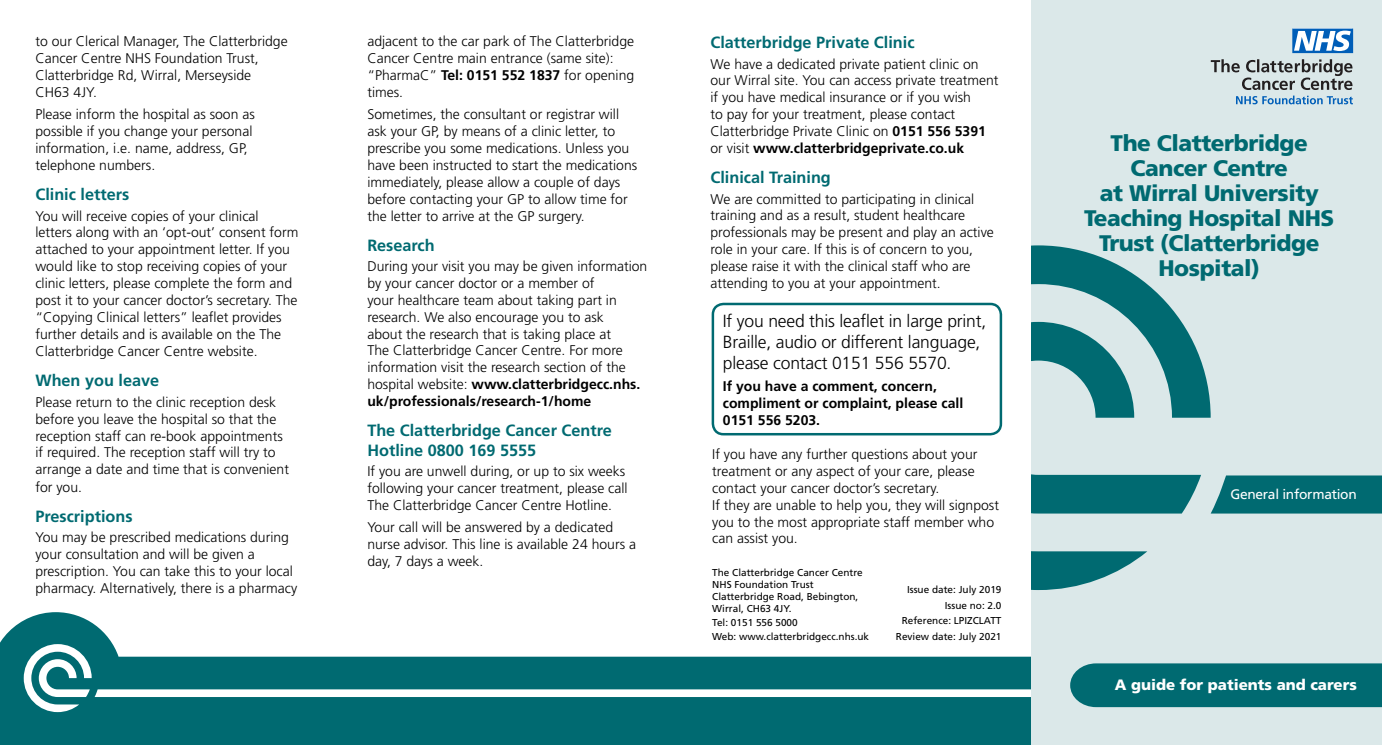
<style>
.page{position:relative;width:1382px;height:745px;background:#fff}
.page>*{position:absolute;margin:0;border:0;box-sizing:border-box;transform-origin:0 0}
.t1{font:900 22.5px/25px "Frutiger";letter-spacing:-.02em;color:#006a71;text-align:center}
.t2{font:300 17.5px/21px "Frutiger";letter-spacing:-.01em;color:#000}
.t3{font:700 16.25px/19.5px "Frutiger";color:#006a71}
.t4{font:900 15px "Frutiger";color:#fff}
.t5{font:300 14px/16.9px "Frutiger";color:#000}
.t6{font:700 14px/16.8px "Frutiger";color:#000}
.t7{font:13.75px "Frutiger";letter-spacing:-.02em;color:#fff}
.t8{font:10px/15.5px "Frutiger";color:#000}
.s1{font-weight:700}
</style>
<div class="page">
<svg style="left:0;top:612px;width:1031px;height:132px;fill:#006a71"></svg>
<div style="left:1031px;top:0;width:351px;height:744px;background:#dbe8e9"></div>
<svg style="left:24px;top:643px;width:1358px;height:68px"></svg>
<svg style="left:1032px;top:245px;width:179px;height:344px"></svg>
<svg style="left:1211px;top:475px;width:171px;height:38px;background:#0c7178"></svg>
<svg style="left:1211px;top:59px;width:142px;height:45px"></svg>
<svg style="left:1292px;top:29px;width:61px;height:24px"></svg>
<div style="left:712px;top:302px;width:290px;height:133px;border:2px solid #006a71;border-radius:11px"></div>
<p class="t5" style="left:35px;top:33px;width:254px">to our Clerical Manager, The Clatterbridge<br>Cancer Centre NHS Foundation Trust,<br>Clatterbridge Rd, Wirral, Merseyside<br>CH63 4JY.</p>
<p class="t5" style="left:35px;top:106px;width:221px">Please inform the hospital as soon as possible if you change your personal information, i.e. name, address, GP, telephone numbers.</p>
<p class="t3" style="left:35px;top:184px;width:95px">Clinic letters</p>
<p class="t5" style="left:35px;top:207px;width:264px">You will receive copies of your clinical letters along with an ‘opt-out’ consent form attached to your appointment letter. If you would like to stop receiving copies of your clinic letters, please complete the form and post it to your cancer doctor’s secretary. The “Copying Clinical letters” leaflet provides further details and is available on the The Clatterbridge Cancer Centre website.</p>
<p class="t3" style="left:35px;top:370px;width:125px">When you leave</p>
<p class="t5" style="left:35px;top:393px;width:255px">Please return to the clinic reception desk before you leave the hospital so that the reception staff can re-book appointments if required. The reception staff will try to arrange a date and time that is convenient for you.</p>
<p class="t3" style="left:35px;top:506px;width:99px">Prescriptions</p>
<p class="t5" style="left:35px;top:528px;width:263px">You may be prescribed medications during your consultation and will be given a prescription. You can take this to your local pharmacy. Alternatively, there is a pharmacy</p>
<p class="t5" style="left:367px;top:33px;width:268px">adjacent to the car park of The Clatterbridge Cancer Centre main entrance (same site): “PharmaC” <span class="s1">Tel: 0151 552 1837</span> for opening times.</p>
<p class="t5" style="left:367px;top:106px;width:271px">Sometimes, the consultant or registrar will ask your GP, by means of a clinic letter, to prescribe you some medications. Unless you have been instructed to start the medications immediately, please allow a couple of days before contacting your GP to allow time for the letter to arrive at the GP surgery.</p>
<p class="t3" style="left:367px;top:235px;width:69px">Research</p>
<p class="t5" style="left:367px;top:258px;width:282px">During your visit you may be given information by your cancer doctor or a member of<br>your healthcare team about taking part in research. We also encourage you to ask<br>about the research that is taking place at<br>The Clatterbridge Cancer Centre. For more information visit the research section of the hospital website: <span class="s1">www.clatterbridgecc.nhs. uk/professionals/research-1/home</span></p>
<p class="t3" style="left:367px;top:420px;width:246px">The Clatterbridge Cancer Centre<br>Hotline 0800 169 5555</p>
<p class="t5" style="left:367px;top:463px;width:262px">If you are unwell during, or up to six weeks following your cancer treatment, please call<br>The Clatterbridge Cancer Centre Hotline.</p>
<p class="t5" style="left:367px;top:518px;width:270px">Your call will be answered by a dedicated nurse advisor. This line is available 24 hours a day, 7 days a week.</p>
<p class="t3" style="left:710px;top:33px;width:206px">Clatterbridge Private Clinic</p>
<p class="t5" style="left:710px;top:55px;width:290px">We have a dedicated private patient clinic on our Wirral site. You can access private treatment if you have medical insurance or if you wish<br>to pay for your treatment, please contact Clatterbridge Private Clinic on <span class="s1">0151 556 5391 </span>or visit <span class="s1">www.clatterbridgeprivate.co.uk</span></p>
<p class="t3" style="left:710px;top:167px;width:122px">Clinical Training</p>
<p class="t5" style="left:710px;top:190px;width:285px">We are committed to participating in clinical training and as a result, student healthcare professionals may be present and play an active role in your care. If this is of concern to you, please raise it with the clinical staff who are attending to you at your appointment.</p>
<p class="t2" style="left:723px;top:310px;width:265px">If you need this leaflet in large print,<br>Braille, audio or different language, please contact 0151 556 5570.</p>
<p class="t6" style="left:723px;top:377px;width:242px">If you have a comment, concern, compliment or complaint, please call<br>0151 556 5203.</p>
<p class="t5" style="left:712px;top:445px;width:288px">If you have any further questions about your treatment or any aspect of your care, please contact your cancer doctor’s secretary.<br>If they are unable to help you, they will signpost you to the most appropriate staff member who can assist you.</p>
<p class="t8" style="left:712px;top:566px;width:152px;line-height:12px">The Clatterbridge Cancer Centre<br>NHS Foundation Trust<br>Clatterbridge Road, Bebington,<br>Wirral, CH63 4JY.</p>
<p class="t8" style="left:712px;top:615px;width:158px;line-height:13.8px">Tel: 0151 556 5000<br>Web: www.clatterbridgecc.nhs.uk</p>
<p class="t8" style="left:896px;top:581px;width:107px;text-align:right">Issue date: July 2019<br>Issue no: 2.0<br>Reference: LPIZCLATT<br>Review date: July 2021</p>
<h1 class="t1" style="left:1084px;top:130px;width:252px">The Clatterbridge<br>Cancer Centre<br>at Wirral University<br>Teaching Hospital NHS<br>Trust (Clatterbridge<br>Hospital)</h1>
<p class="t7" style="left:1230px;top:486px;width:128px">General information</p>
<p class="t4" style="left:1115px;top:675px;width:243px">A guide for patients and carers</p>
</div>
